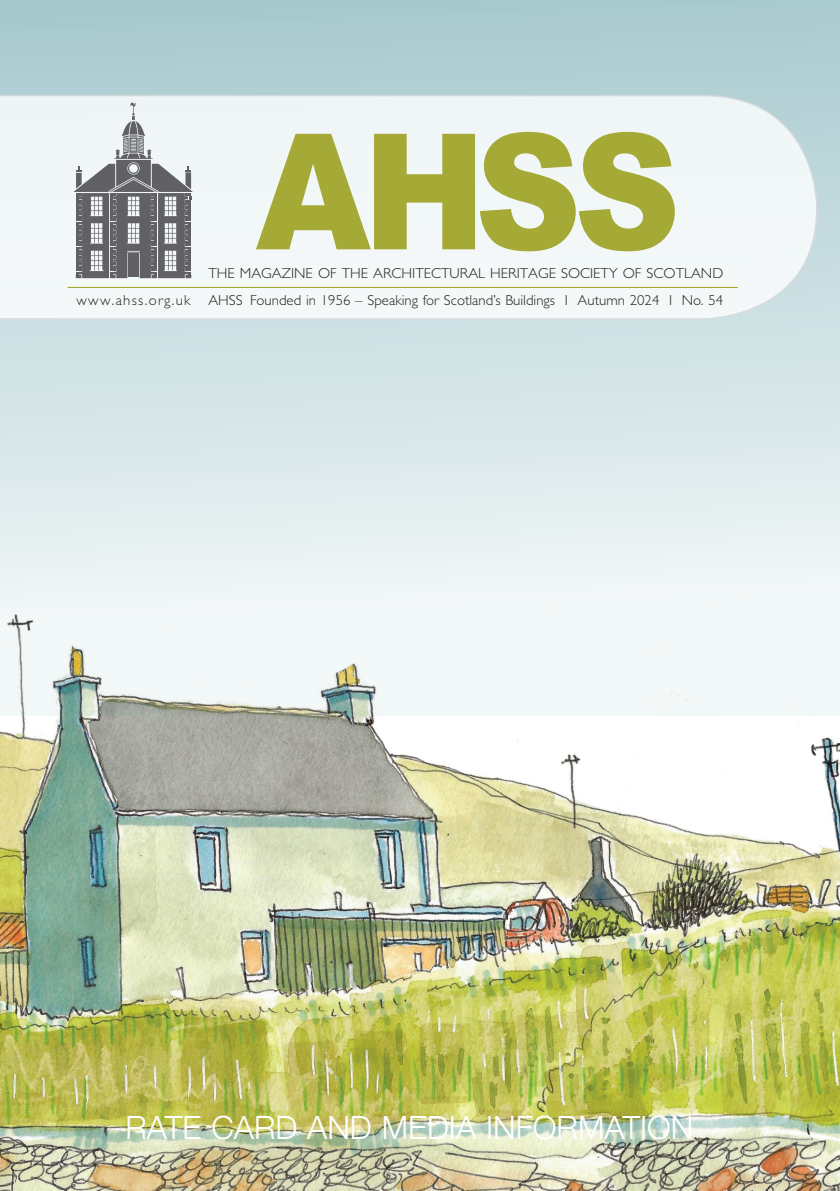
<style>
.page{position:relative;width:840px;height:1191px;background:#fff}
.page>*{position:absolute;margin:0;border:0;box-sizing:border-box;transform-origin:0 0}
.t1{font:900 161.2px "Arial";color:#a5a935;scale:.91 1}
.t2{font:300 32px "Helvetica Neue";color:#fff}
.t3{font:300 14.4px "Gill Sans";color:#231f20}
.t4{font:300 14.4px "Gill Sans";letter-spacing:.085em;color:#231f20}
</style>
<div class="page">
<img style="left:0;top:715px;width:839px;height:476px">
<div style="left:0;top:0;width:839px;height:715px;background:linear-gradient(to bottom,#abcbd1,#f7f9f8)"></div>
<div style="left:0;top:94px;width:817px;height:226px;background:#f2f7f7"></div>
<hr style="left:67px;top:287px;width:670px;height:1px;background:#a5a935">
<svg style="left:73px;top:102px;width:120px;height:176px"></svg>
<h1 class="t1" style="left:255px;top:99px;width:468px">AHSS</h1>
<p class="t4" style="left:77px;top:292px;width:115px">www.ahss.org.uk</p>
<p class="t3" style="left:208px;top:265px;width:516px">THE MAGAZINE OF THE ARCHITECTURAL HERITAGE SOCIETY OF SCOTLAND</p>
<p class="t3" style="left:208px;top:292px;width:516px">AHSS Founded in 1956 – Speaking for Scotland’s Buildings I Autumn 2024 I No. 54</p>
<h2 class="t2" style="left:125px;top:1108px;width:569px">RATE CARD AND MEDIA INFORMATION</h2>
</div>
